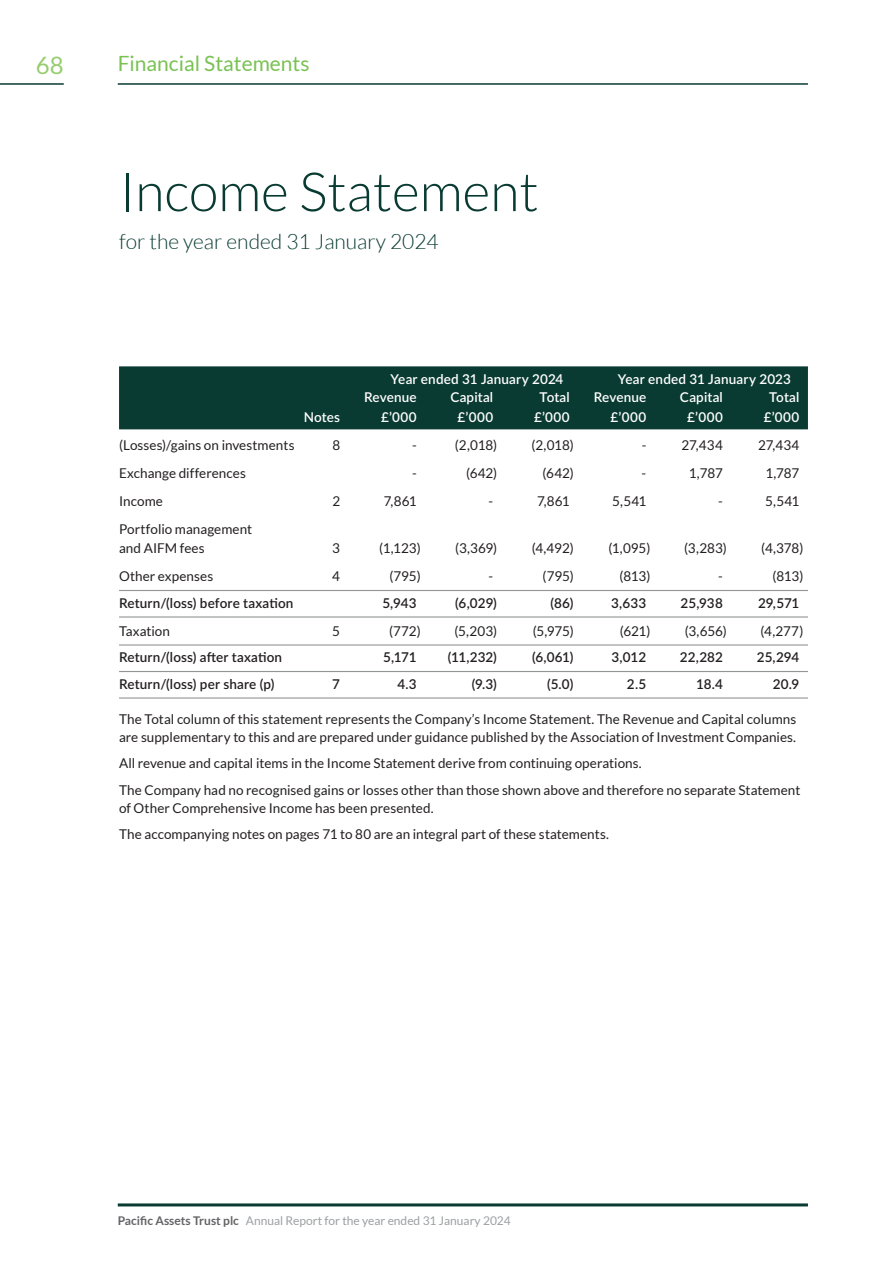
<style>
.page{position:relative;width:893px;height:1263px;background:#fff}
.page>*{position:absolute;margin:0;border:0;box-sizing:border-box;transform-origin:0 0}
.t1{font:300 54px "Lato";color:#093b32}
.t2{font:24px "Lato";color:#97cd70}
.t3{font:300 21px "Lato";color:#093b32}
.t4{font:21px "Lato";color:#79c252}
.t5{font:13.5px/26.5px "Lato";letter-spacing:.005em;color:#231f20}
.t6{font:600 13.5px "Lato";letter-spacing:.005em;color:#231f20}
.t7{font:600 13.5px "Lato";letter-spacing:.015em;color:#fff}
.t8{font:12px "Lato";color:#9d9fa2}
.s1{font-weight:700;color:#636366}
</style>
<div class="page">
<hr style="left:118px;top:1203px;width:690px;height:3px;background:#093b32">
<hr style="left:118px;top:83px;width:690px;height:2px;background:#093b32">
<hr style="left:0;top:83px;width:64px;height:2px;background:#093b32">
<div style="left:119px;top:366px;width:689px;height:63px;background:#093b32"></div>
<hr style="left:119px;top:590px;width:689px;height:1px;background:#929595">
<hr style="left:119px;top:616px;width:689px;height:1px;background:#929595">
<hr style="left:119px;top:644px;width:689px;height:1px;background:#929595">
<hr style="left:119px;top:671px;width:689px;height:1px;background:#929595">
<hr style="left:119px;top:697px;width:689px;height:1px;background:#929595">
<h2 class="t2" style="left:36px;top:52px;width:29px">68</h2>
<h3 class="t4" style="left:118px;top:51px;width:193px">Financial Statements</h3>
<h1 class="t1" style="left:119px;top:163px;width:421px">Income Statement</h1>
<h3 class="t3" style="left:119px;top:230px;width:321px">for the year ended 31 January 2024</h3>
<p class="t7" style="left:390px;top:370px;width:174px">Year ended 31 January 2024</p>
<p class="t7" style="left:618px;top:370px;width:175px">Year ended 31 January 2023</p>
<p class="t7" style="left:364px;top:388px;width:54px">Revenue</p>
<p class="t7" style="left:450px;top:388px;width:44px">Capital</p>
<p class="t7" style="left:539px;top:388px;width:32px">Total</p>
<p class="t7" style="left:594px;top:388px;width:54px">Revenue</p>
<p class="t7" style="left:680px;top:388px;width:44px">Capital</p>
<p class="t7" style="left:769px;top:388px;width:32px">Total</p>
<p class="t7" style="left:304px;top:407px;width:38px">Notes</p>
<p class="t7" style="left:381px;top:407px;width:37px">£’000</p>
<p class="t7" style="left:458px;top:407px;width:37px">£’000</p>
<p class="t7" style="left:534px;top:407px;width:37px">£’000</p>
<p class="t7" style="left:611px;top:407px;width:37px">£’000</p>
<p class="t7" style="left:687px;top:407px;width:37px">£’000</p>
<p class="t7" style="left:764px;top:407px;width:37px">£’000</p>
<p class="t5" style="left:119px;top:432px;width:177px">(Losses)/gains on investments</p>
<p class="t5" style="left:332px;top:432px;width:9px">8</p>
<p class="t5" style="left:412px;top:432px;width:6px">-</p>
<p class="t5" style="left:455px;top:432px;width:44px">(2,018)</p>
<p class="t5" style="left:531px;top:432px;width:44px">(2,018)</p>
<p class="t5" style="left:642px;top:432px;width:6px">-</p>
<p class="t5" style="left:681px;top:432px;width:43px">27,434</p>
<p class="t5" style="left:758px;top:432px;width:43px">27,434</p>
<p class="t5" style="left:119px;top:460px;width:128px">Exchange differences</p>
<p class="t5" style="left:412px;top:460px;width:6px">-</p>
<p class="t5" style="left:466px;top:460px;width:33px">(642)</p>
<p class="t5" style="left:543px;top:460px;width:33px">(642)</p>
<p class="t5" style="left:642px;top:460px;width:6px">-</p>
<p class="t5" style="left:689px;top:460px;width:35px">1,787</p>
<p class="t5" style="left:765px;top:460px;width:35px">1,787</p>
<p class="t5" style="left:119px;top:488px;width:45px">Income</p>
<p class="t5" style="left:332px;top:488px;width:9px">2</p>
<p class="t5" style="left:384px;top:488px;width:34px">7,861</p>
<p class="t5" style="left:489px;top:488px;width:6px">-</p>
<p class="t5" style="left:537px;top:488px;width:34px">7,861</p>
<p class="t5" style="left:612px;top:488px;width:36px">5,541</p>
<p class="t5" style="left:718px;top:488px;width:6px">-</p>
<p class="t5" style="left:765px;top:488px;width:36px">5,541</p>
<p class="t5" style="left:119px;top:519px;width:135px;line-height:19.5px">Portfolio management and AIFM fees</p>
<p class="t5" style="left:332px;top:535px;width:9px">3</p>
<p class="t5" style="left:379px;top:535px;width:43px">(1,123)</p>
<p class="t5" style="left:455px;top:535px;width:44px">(3,369)</p>
<p class="t5" style="left:532px;top:535px;width:43px">(4,492)</p>
<p class="t5" style="left:608px;top:535px;width:43px">(1,095)</p>
<p class="t5" style="left:684px;top:535px;width:44px">(3,283)</p>
<p class="t5" style="left:761px;top:535px;width:44px">(4,378)</p>
<p class="t5" style="left:119px;top:563px;width:96px">Other expenses</p>
<p class="t5" style="left:332px;top:563px;width:9px">4</p>
<p class="t5" style="left:389px;top:563px;width:33px">(795)</p>
<p class="t5" style="left:489px;top:563px;width:6px">-</p>
<p class="t5" style="left:543px;top:563px;width:33px">(795)</p>
<p class="t5" style="left:619px;top:563px;width:32px">(813)</p>
<p class="t5" style="left:718px;top:563px;width:6px">-</p>
<p class="t5" style="left:772px;top:563px;width:32px">(813)</p>
<p class="t6" style="left:119px;top:593px;width:176px">Return/(loss) before taxation</p>
<p class="t6" style="left:382px;top:593px;width:36px">5,943</p>
<p class="t6" style="left:455px;top:593px;width:43px">(6,029)</p>
<p class="t6" style="left:550px;top:593px;width:24px">(86)</p>
<p class="t6" style="left:611px;top:593px;width:37px">3,633</p>
<p class="t6" style="left:681px;top:593px;width:44px">25,938</p>
<p class="t6" style="left:758px;top:593px;width:43px">29,571</p>
<p class="t5" style="left:119px;top:618px;width:52px">Taxation</p>
<p class="t5" style="left:332px;top:618px;width:9px">5</p>
<p class="t5" style="left:389px;top:618px;width:33px">(772)</p>
<p class="t5" style="left:454px;top:618px;width:44px">(5,203)</p>
<p class="t5" style="left:533px;top:618px;width:43px">(5,975)</p>
<p class="t5" style="left:620px;top:618px;width:32px">(621)</p>
<p class="t5" style="left:685px;top:618px;width:44px">(3,656)</p>
<p class="t5" style="left:760px;top:618px;width:44px">(4,277)</p>
<p class="t6" style="left:119px;top:648px;width:165px">Return/(loss) after taxation</p>
<p class="t6" style="left:383px;top:648px;width:35px">5,171</p>
<p class="t6" style="left:448px;top:648px;width:51px">(11,232)</p>
<p class="t6" style="left:532px;top:648px;width:43px">(6,061)</p>
<p class="t6" style="left:612px;top:648px;width:36px">3,012</p>
<p class="t6" style="left:680px;top:648px;width:45px">22,282</p>
<p class="t6" style="left:757px;top:648px;width:44px">25,294</p>
<p class="t6" style="left:119px;top:674px;width:157px">Return/(loss) per share (p)</p>
<p class="t6" style="left:332px;top:674px;width:9px">7</p>
<p class="t6" style="left:398px;top:674px;width:21px">4.3</p>
<p class="t6" style="left:472px;top:674px;width:27px">(9.3)</p>
<p class="t6" style="left:547px;top:674px;width:28px">(5.0)</p>
<p class="t6" style="left:627px;top:674px;width:21px">2.5</p>
<p class="t6" style="left:696px;top:674px;width:28px">18.4</p>
<p class="t6" style="left:773px;top:674px;width:28px">20.9</p>
<p class="t5" style="left:119px;top:710px;width:679px;line-height:18px">The Total column of this statement represents the Company’s Income Statement. The Revenue and Capital columns are supplementary to this and are prepared under guidance published by the Association of Investment Companies.</p>
<p class="t5" style="left:119px;top:750px;width:683px">All revenue and capital items in the Income Statement derive from continuing operations.<br>The Company had no recognised gains or losses other than those shown above and therefore no separate Statement</p>
<p class="t5" style="left:119px;top:795px;width:491px">of Other Comprehensive Income has been presented.<br>The accompanying notes on pages 71 to 80 are an integral part of these statements.</p>
<p class="t8" style="left:118px;top:1213px;width:395px"><span class="s1">Pacific Assets Trust plc</span> Annual Report for the year ended 31 January 2024</p>
</div>
